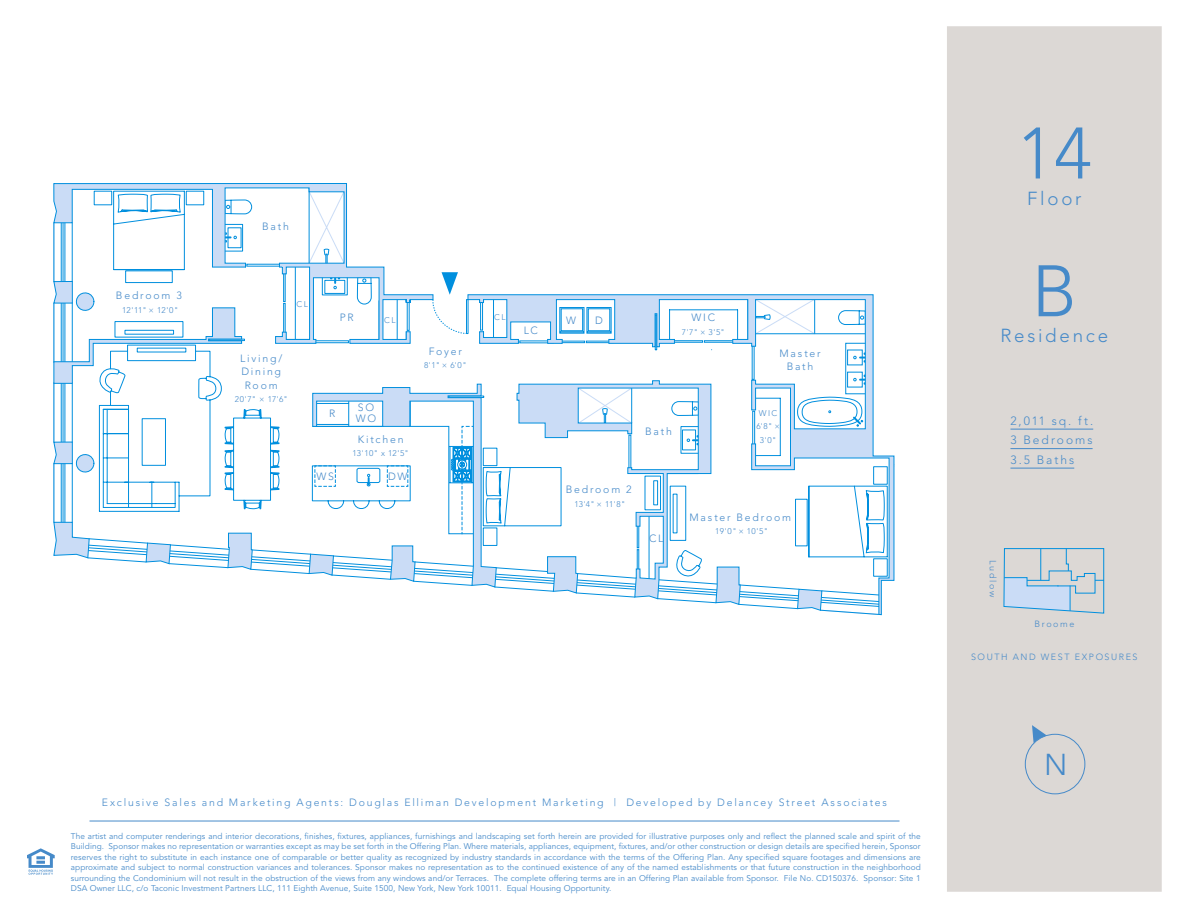
<style>
.page{position:relative;width:1188px;height:918px;background:#fff}
.page>*{position:absolute;margin:0;border:0;box-sizing:border-box;transform-origin:0 0}
.t1{font:300 72px "Avenir";color:#468ac9}
.t2{font:300 30px "Avenir";color:#468ac9}
.t3{font:300 18.75px "Avenir";letter-spacing:.145em;color:#468ac9}
.Info{font:300 12px "Avenir";letter-spacing:.17em;color:#468ac9}
.Room{font:300 10.5px/13.5px "Avenir";letter-spacing:.17em;color:#468ac9;text-align:center}
.t4{font:300 9px "Avenir";letter-spacing:.175em;color:#468ac9}
.t5{font:8.25px/10.5px "Avenir";letter-spacing:.01em;color:#468ac9;text-align:justify}
.Dimension{font:300 8.25px/13.5px "Avenir";letter-spacing:.015em;color:#468ac9;text-align:center}
.Room-2{font:300 8.25px "Avenir";letter-spacing:.17em;color:#468ac9}
</style>
<div class="page">
<div style="left:948px;top:27px;width:213px;height:864px;background:#dcd8d5"></div>
<div style="left:947px;top:26px;width:215px;height:866px;border:2px solid #dcd8d5"></div>
<svg style="left:1032px;top:725px;width:14px;height:18px"></svg>
<div style="left:1025px;top:734px;width:60px;height:60px;border:1px solid #468ac9;border-radius:50%"></div>
<svg style="left:27px;top:848px;width:28px;height:27px"></svg>
<hr style="left:89px;top:821px;width:810px;height:1px;background:#468ac9">
<hr style="left:1010px;top:429px;width:83px;height:1px;background:#468ac9">
<hr style="left:1010px;top:448px;width:83px;height:1px;background:#468ac9">
<hr style="left:1010px;top:468px;width:64px;height:1px;background:#468ac9">
<svg style="left:881px;top:455px;width:13px;height:160px"></svg>
<svg style="left:53px;top:183px;width:294px;height:8px;background:#9fcdf1"></svg>
<svg style="left:53px;top:191px;width:828px;height:424px"></svg>
<svg style="left:1004px;top:548px;width:100px;height:66px"></svg>
<p class="Room" style="left:116px;top:289px;width:67px">Bedroom 3</p>
<p class="Dimension" style="left:122px;top:303px;width:58px">12'11" × 12'0"</p>
<p class="Room" style="left:262px;top:219px;width:28px">Bath</p>
<p class="Room-2" style="left:297px;top:299px;width:13px">CL</p>
<p class="Room" style="left:340px;top:311px;width:15px">PR</p>
<p class="Room-2" style="left:384px;top:315px;width:13px">CL</p>
<p class="Room" style="left:240px;top:352px;width:44px">Living/<br>Dining<br>Room</p>
<p class="Dimension" style="left:235px;top:393px;width:54px">20'7" × 17'6"</p>
<p class="Room" style="left:329px;top:407px;width:8px">R</p>
<p class="Room" style="left:358px;top:401px;width:18px">SO</p>
<p class="Room" style="left:356px;top:411px;width:22px">WO</p>
<p class="Room" style="left:358px;top:432px;width:47px">Kitchen</p>
<p class="Dimension" style="left:353px;top:446px;width:58px">13'10" x 12'5"</p>
<p class="Room" style="left:316px;top:470px;width:19px">WS</p>
<p class="Room" style="left:388px;top:470px;width:21px">DW</p>
<p class="Room" style="left:429px;top:345px;width:35px">Foyer</p>
<p class="Dimension" style="left:424px;top:359px;width:44px">8'1" × 6'0"</p>
<p class="Room-2" style="left:494px;top:313px;width:13px">CL</p>
<p class="Room" style="left:524px;top:324px;width:16px">LC</p>
<p class="Room" style="left:566px;top:314px;width:11px">W</p>
<p class="Room" style="left:595px;top:314px;width:9px">D</p>
<p class="Room" style="left:692px;top:311px;width:25px">WIC</p>
<p class="Dimension" style="left:682px;top:325px;width:45px">7'7" × 3'5"</p>
<p class="Room" style="left:645px;top:425px;width:28px">Bath</p>
<p class="Room" style="left:780px;top:346px;width:43px">Master<br>Bath</p>
<p class="Room-2" style="left:759px;top:408px;width:20px">WIC</p>
<p class="Dimension" style="left:756px;top:420px;width:25px">6'8" ×<br>3'0"</p>
<p class="Room" style="left:566px;top:483px;width:67px">Bedroom 2</p>
<p class="Dimension" style="left:574px;top:497px;width:53px">13'4" × 11'8"</p>
<p class="Room" style="left:649px;top:532px;width:16px">CL</p>
<p class="Room" style="left:690px;top:510px;width:103px">Master Bedroom</p>
<p class="Dimension" style="left:715px;top:524px;width:54px">19'0" × 10'5"</p>
<p class="Room" style="left:102px;top:795px;width:787px">Exclusive Sales and Marketing Agents: Douglas Elliman Development Marketing | Developed by Delancey Street Associates</p>
<p class="t5" style="left:71px;top:831px;width:851px">The artist and computer renderings and interior decorations, finishes, fixtures, appliances, furnishings and landscaping set forth herein are provided for illustrative purposes only and reflect the planned scale and spirit of the Building. Sponsor makes no representation or warranties except as may be set forth in the Offering Plan. Where materials, appliances, equipment, fixtures, and/or other construction or design details are specified herein, Sponsor reserves the right to substitute in each instance one of comparable or better quality as recognized by industry standards in accordance with the terms of the Offering Plan. Any specified square footages and dimensions are approximate and subject to normal construction variances and tolerances. Sponsor makes no representation as to the continued existence of any of the named establishments or that future construction in the neighborhood surrounding the Condominium will not result in the obstruction of the views from any windows and/or Terraces. The complete offering terms are in an Offering Plan available from Sponsor. File No. CD150376. Sponsor: Site 1<br>DSA Owner LLC, c/o Taconic Investment Partners LLC, 111 Eighth Avenue, Suite 1500, New York, New York 10011. Equal Housing Opportunity.</p>
<p class="t1" style="left:1017px;top:111px;width:76px">14</p>
<h3 class="t3" style="left:1027px;top:187px;width:56px">Floor</h3>
<p class="t1" style="left:1032px;top:249px;width:47px">B</p>
<h3 class="t3" style="left:1000px;top:325px;width:109px">Residence</h3>
<p class="Info" style="left:1010px;top:413px;width:84px">2,011 sq. ft.</p>
<p class="Info" style="left:1010px;top:433px;width:84px">3 Bedrooms</p>
<p class="Info" style="left:1010px;top:452px;width:65px">3.5 Baths</p>
<p class="t4" style="left:998px;top:560px;width:38px;rotate:90deg">Ludlow</p>
<p class="t4" style="left:1035px;top:619px;width:41px">Broome</p>
<p class="t4" style="left:971px;top:652px;width:168px">SOUTH AND WEST EXPOSURES</p>
<h2 class="t2" style="left:1044px;top:747px;width:25px">N</h2>
</div>
